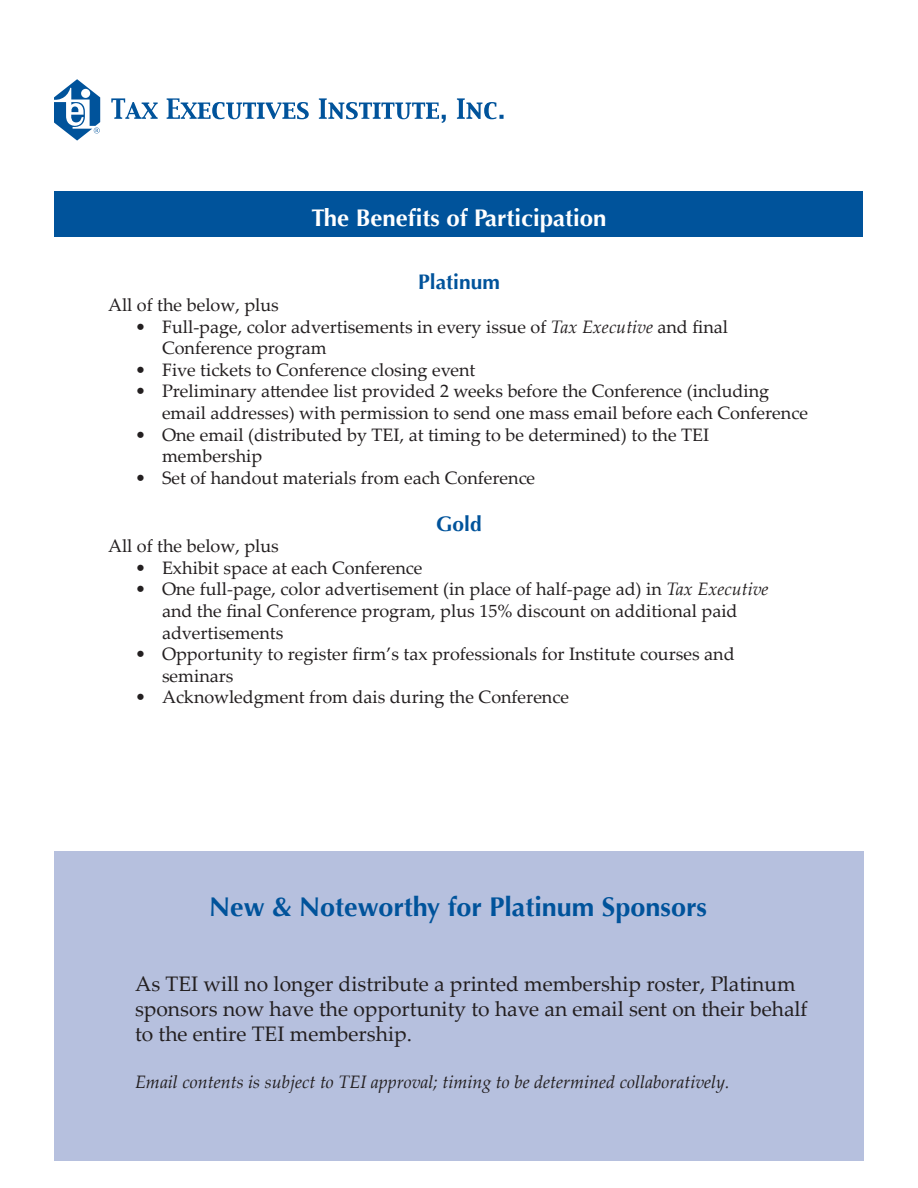
<style>
.page{position:relative;width:918px;height:1188px;background:#fff}
.page>*{position:absolute;margin:0;border:0;box-sizing:border-box;transform-origin:0 0}
.t1{font:700 27px "Optima";color:#00539b}
.t2{font:700 24px "Optima";color:#fff}
.t3{font:21px/25.2px "Palatino Linotype";color:#231f20}
.t4{font:700 21px "Optima";color:#00539b}
.t5{font:18px/21.6px "Palatino Linotype";color:#231f20}
.t6{font:italic 18px "Palatino Linotype";color:#231f20}
.s1{font-style:italic}
</style>
<div class="page">
<svg style="left:111px;top:98px;width:393px;height:25px"></svg>
<svg style="left:54px;top:79px;width:46px;height:62px"></svg>
<div style="left:55px;top:192px;width:808px;height:45px;background:#00539b"></div>
<div style="left:54px;top:851px;width:810px;height:310px;background:#b6c0de"></div>
<h2 class="t2" style="left:311px;top:203px;width:297px">The Benefits of Participation</h2>
<p class="t4" style="left:418px;top:270px;width:83px">Platinum</p>
<p class="t5" style="left:108px;top:293px;width:172px">All of the below, plus</p>
<p class="t5" style="left:162px;top:315px;width:568px;text-indent:-27px">• Full-page, color advertisements in every issue of <span class="s1">Tax Executive</span> and final<br>Conference program</p>
<p class="t5" style="left:135px;top:358px;width:342px">• Five tickets to Conference closing event</p>
<p class="t5" style="left:162px;top:380px;width:648px;text-indent:-27px">• Preliminary attendee list provided 2 weeks before the Conference (including email addresses) with permission to send one mass email before each Conference</p>
<p class="t5" style="left:162px;top:423px;width:549px;text-indent:-27px">• One email (distributed by TEI, at timing to be determined) to the TEI membership</p>
<p class="t5" style="left:135px;top:466px;width:402px">• Set of handout materials from each Conference</p>
<p class="t4" style="left:436px;top:511px;width:47px">Gold</p>
<p class="t5" style="left:108px;top:535px;width:172px">All of the below, plus</p>
<p class="t5" style="left:135px;top:556px;width:289px">• Exhibit space at each Conference</p>
<p class="t5" style="left:162px;top:578px;width:608px;text-indent:-27px">• One full-page, color advertisement (in place of half-page ad) in <span class="s1">Tax Executive </span>and the final Conference program, plus 15% discount on additional paid advertisements</p>
<p class="t5" style="left:162px;top:643px;width:574px;text-indent:-27px">• Opportunity to register firm’s tax professionals for Institute courses and seminars</p>
<p class="t5" style="left:135px;top:686px;width:436px">• Acknowledgment from dais during the Conference</p>
<h1 class="t1" style="left:209px;top:891px;width:499px">New &amp; Noteworthy for Platinum Sponsors</h1>
<p class="t3" style="left:135px;top:970px;width:674px">As TEI will no longer distribute a printed membership roster, Platinum sponsors now have the opportunity to have an email sent on their behalf to the entire TEI membership.</p>
<p class="t6" style="left:135px;top:1069px;width:596px">Email contents is subject to TEI approval; timing to be determined collaboratively.</p>
</div>
